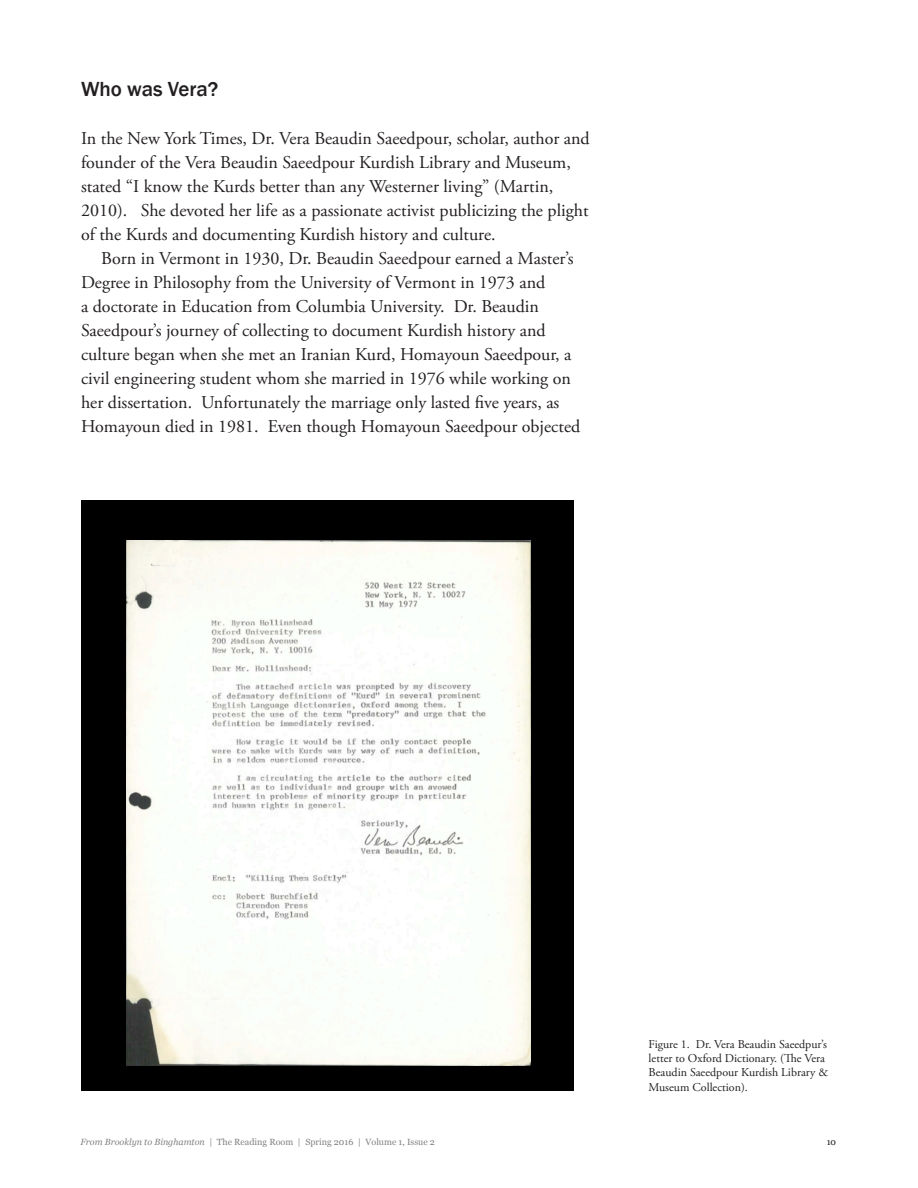
<style>
.page{position:relative;width:918px;height:1188px;background:#fff}
.page>*{position:absolute;margin:0;border:0;box-sizing:border-box;transform-origin:0 0}
.t1{font:500 21px "Franklin Gothic";color:#231f20}
.t2{font:18px/24px "Adobe Garamond Pro";color:#231f20}
.t3{font:12px/14.4px "Adobe Garamond Pro";color:#231f20}
.t4{font:9px "Georgia";color:#808285}
.t5{font:9px "Georgia";color:#231f20}
.s1{font-style:italic}
</style>
<div class="page">
<div style="left:81px;top:500px;width:492px;height:591px;background:#000"></div>
<img style="left:126px;top:540px;width:404px;height:526px">
<p class="t1" style="left:81px;top:76px;width:139px">Who was Vera?</p>
<p class="t2" style="left:81px;top:127px;width:510px">In the New York Times, Dr. Vera Beaudin Saeedpour, scholar, author and founder of the Vera Beaudin Saeedpour Kurdish Library and Museum, stated “I know the Kurds better than any Westerner living” (Martin, 2010). She devoted her life as a passionate activist publicizing the plight of the Kurds and documenting Kurdish history and culture.</p>
<p class="t2" style="left:81px;top:247px;width:501px;text-indent:20px">Born in Vermont in 1930, Dr. Beaudin Saeedpour earned a Master’s Degree in Philosophy from the University of Vermont in 1973 and<br>a doctorate in Education from Columbia University. Dr. Beaudin Saeedpour’s journey of collecting to document Kurdish history and culture began when she met an Iranian Kurd, Homayoun Saeedpour, a civil engineering student whom she married in 1976 while working on her dissertation. Unfortunately the marriage only lasted fve years, as Homayoun died in 1981. Even though Homayoun Saeedpour objected</p>
<p class="t4" style="left:80px;top:1135px;width:356px"><span class="s1">From Brooklyn to Binghamton |</span> The Reading Room | Spring 2016 | Volume 1, Issue 2</p>
<p class="t3" style="left:649px;top:1037px;width:181px">Figure 1. Dr. Vera Beaudin Saeedpur’s letter to Oxford Dictionary. (Te Vera Beaudin Saeedpour Kurdish Library &amp; Museum Collection).</p>
<p class="t5" style="left:827px;top:1135px;width:11px">10</p>
</div>
